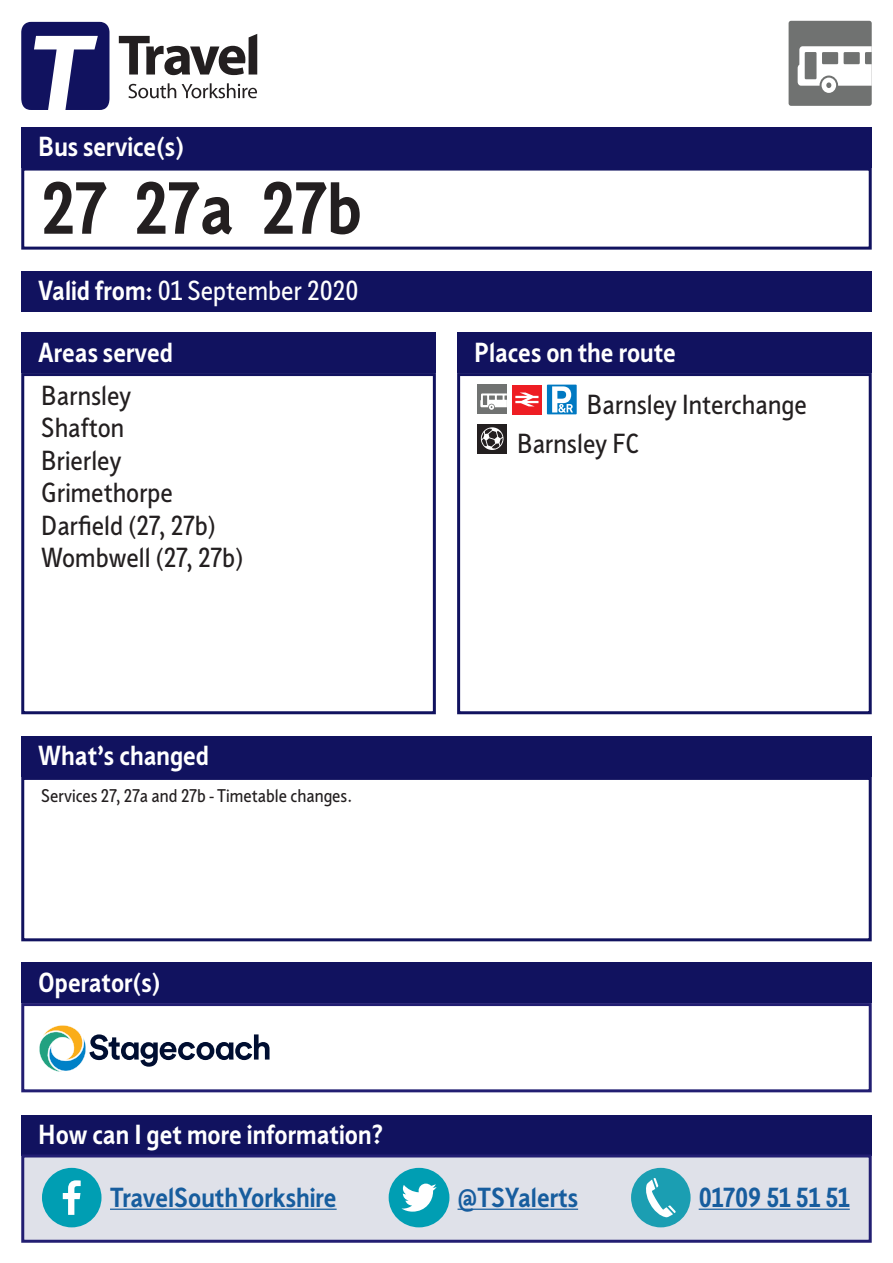
<style>
.page{position:relative;width:893px;height:1263px;background:#fff}
.page>*{position:absolute;margin:0;border:0;box-sizing:border-box;transform-origin:0 0}
.t1{font:700 72px "Sheffield Sans 2";color:#231f20}
.t2{font:27px "Sheffield Sans 2";color:#231f20}
.t3{font:700 27px "Sheffield Sans 2";color:#fff}
.t4{font:700 27px "Sheffield Sans 2";color:#175d9e}
.t5{font:27px "Sheffield Sans 2";color:#fff}
.t6{font:18px "Sheffield Sans 2";color:#231f20}
.s1{font-weight:700}
</style>
<div class="page">
<div style="left:21px;top:271px;width:851px;height:40px;background:#11125f"></div>
<div style="left:21px;top:127px;width:851px;height:41px;background:#11125f"></div>
<div style="left:21px;top:168px;width:851px;height:82px;border:3px solid #11125f"></div>
<div style="left:21px;top:962px;width:851px;height:41px;background:#11125f"></div>
<div style="left:21px;top:1003px;width:851px;height:89px;border:3px solid #221e72"></div>
<div style="left:789px;top:21px;width:83px;height:85px;background:#707271;border-radius:3px"></div>
<svg style="left:798px;top:46px;width:74px;height:47px"></svg>
<div style="left:21px;top:736px;width:851px;height:41px;background:#11125f"></div>
<div style="left:21px;top:777px;width:851px;height:164px;border:3px solid #11125f"></div>
<div style="left:21px;top:333px;width:415px;height:40px;background:#11125f"></div>
<div style="left:21px;top:373px;width:415px;height:341px;border:3px solid #11125f"></div>
<div style="left:457px;top:333px;width:415px;height:40px;background:#11125f"></div>
<div style="left:477px;top:385px;width:30px;height:29px;background:#707271"></div>
<svg style="left:480px;top:393px;width:27px;height:17px"></svg>
<div style="left:512px;top:385px;width:30px;height:29px;background:#ee1d23"></div>
<svg style="left:515px;top:392px;width:23px;height:14px"></svg>
<div style="left:547px;top:385px;width:30px;height:29px;background:#0079c2"></div>
<svg style="left:552px;top:386px;width:21px;height:27px"></svg>
<div style="left:477px;top:424px;width:30px;height:29px;background:#231f20"></div>
<svg style="left:481px;top:427px;width:22px;height:23px"></svg>
<div style="left:457px;top:373px;width:415px;height:341px;border:3px solid #11125f"></div>
<svg style="left:128px;top:83px;width:48px;height:15px"></svg>
<svg style="left:182px;top:83px;width:75px;height:15px"></svg>
<svg style="left:119px;top:34px;width:138px;height:41px"></svg>
<svg style="left:21px;top:22px;width:88px;height:88px"></svg>
<div style="left:21px;top:1115px;width:851px;height:40px;background:#11125f"></div>
<div style="left:21px;top:1154px;width:851px;height:89px;background:#dfe1e9;border:3px solid #221e72"></div>
<hr style="left:110px;top:1208px;width:227px;height:2px;background:#175d9e">
<hr style="left:458px;top:1208px;width:120px;height:2px;background:#175d9e">
<hr style="left:699px;top:1208px;width:151px;height:2px;background:#175d9e">
<div style="left:42px;top:1168px;width:60px;height:59px;background:#009eb3;border-radius:50%"></div>
<svg style="left:63px;top:1180px;width:18px;height:35px"></svg>
<div style="left:389px;top:1168px;width:60px;height:59px;background:#009eb3;border-radius:50%"></div>
<svg style="left:401px;top:1183px;width:36px;height:28px"></svg>
<div style="left:631px;top:1168px;width:60px;height:59px;background:#1b9eb2;border-radius:50%"></div>
<svg style="left:646px;top:1178px;width:30px;height:39px"></svg>
<svg style="left:39px;top:1025px;width:231px;height:47px"></svg>
<p class="t3" style="left:38px;top:128px;width:147px">Bus service(s)</p>
<p class="t1" style="left:41px;top:160px;width:322px">27 27a 27b</p>
<p class="t5" style="left:38px;top:272px;width:322px"><span class="s1">Valid from:</span> 01 September 2020</p>
<p class="t3" style="left:38px;top:334px;width:136px">Areas served</p>
<p class="t2" style="left:41px;top:377px;width:92px">Barnsley</p>
<p class="t2" style="left:41px;top:410px;width:85px">Shafton</p>
<p class="t2" style="left:41px;top:442px;width:82px">Brierley</p>
<p class="t2" style="left:41px;top:475px;width:133px">Grimethorpe</p>
<p class="t2" style="left:41px;top:507px;width:176px">Darfield (27, 27b)</p>
<p class="t2" style="left:41px;top:539px;width:204px">Wombwell (27, 27b)</p>
<p class="t3" style="left:38px;top:738px;width:172px">What’s changed</p>
<p class="t6" style="left:41px;top:784px;width:312px">Services 27, 27a and 27b - Timetable changes.</p>
<p class="t3" style="left:38px;top:964px;width:124px">Operator(s)</p>
<p class="t3" style="left:474px;top:334px;width:203px">Places on the route</p>
<p class="t2" style="left:587px;top:387px;width:221px">Barnsley Interchange</p>
<p class="t2" style="left:517px;top:426px;width:124px">Barnsley FC</p>
<p class="t3" style="left:38px;top:1116px;width:347px">How can I get more information?</p>
<p class="t4" style="left:110px;top:1179px;width:228px">TravelSouthYorkshire</p>
<p class="t4" style="left:458px;top:1179px;width:122px">@TSYalerts</p>
<p class="t4" style="left:699px;top:1179px;width:153px">01709 51 51 51</p>
</div>
